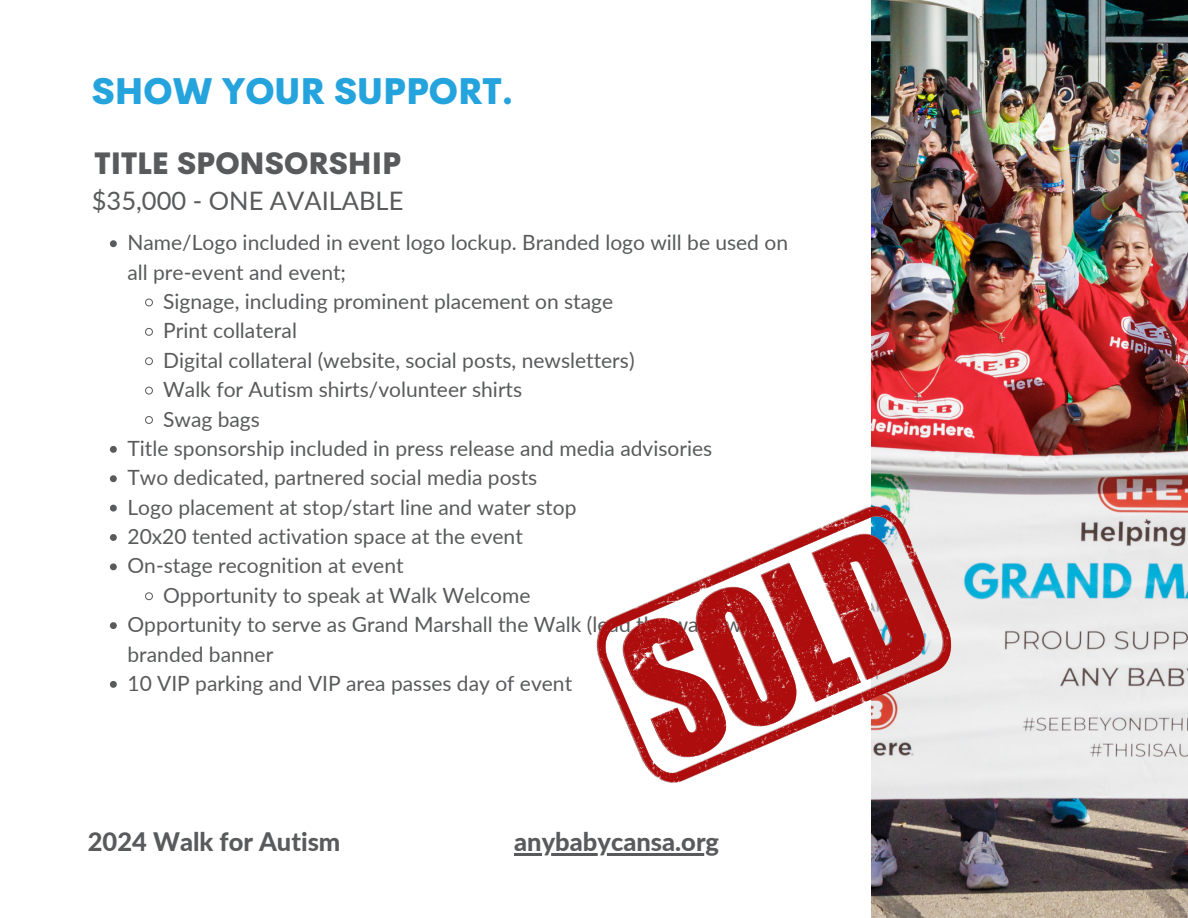
<style>
.page{position:relative;width:1188px;height:918px;background:#fff}
.page>*{position:absolute;margin:0;border:0;box-sizing:border-box;transform-origin:0 0}
.t1{font:800 36px "Cerebri Sans";color:#25a3dd}
.t2{font:800 30px "Cerebri Sans";color:#595a5b}
.t3{font:800 25.5px "Lato";color:#595a5b}
.t4{font:25.5px "Lato";color:#595a5b}
.t5{font:21px/29.4px "Lato";color:#595a5b}
</style>
<div class="page">
<svg style="left:110px;top:240px;width:7px;height:7px"></svg>
<svg style="left:145px;top:298px;width:8px;height:9px"></svg>
<svg style="left:145px;top:328px;width:8px;height:8px"></svg>
<svg style="left:145px;top:357px;width:8px;height:8px"></svg>
<svg style="left:145px;top:386px;width:8px;height:9px"></svg>
<svg style="left:145px;top:416px;width:8px;height:8px"></svg>
<svg style="left:110px;top:446px;width:7px;height:7px"></svg>
<svg style="left:110px;top:475px;width:7px;height:7px"></svg>
<svg style="left:110px;top:505px;width:7px;height:7px"></svg>
<svg style="left:110px;top:534px;width:7px;height:7px"></svg>
<svg style="left:110px;top:563px;width:7px;height:7px"></svg>
<svg style="left:145px;top:592px;width:8px;height:8px"></svg>
<svg style="left:110px;top:622px;width:7px;height:7px"></svg>
<svg style="left:110px;top:681px;width:7px;height:7px"></svg>
<img style="left:872px;top:0;width:316px;height:918px">
<img style="left:871px;top:464px;width:158px;height:362px">
<svg style="left:596px;top:498px;width:366px;height:293px"></svg>
<hr style="left:514px;top:853px;width:205px;height:2px;background:#595a5b">
<p class="t1" style="left:92px;top:68px;width:423px">SHOW YOUR SUPPORT.</p>
<p class="t2" style="left:95px;top:144px;width:308px">TITLE SPONSORSHIP</p>
<p class="t4" style="left:92px;top:185px;width:313px">$35,000 - ONE AVAILABLE</p>
<p class="t5" style="left:127px;top:227px;width:662px">Name/Logo included in event logo lockup. Branded logo will be used on all pre-event and event;</p>
<p class="t5" style="left:163px;top:286px;width:452px">Signage, including prominent placement on stage</p>
<p class="t5" style="left:163px;top:316px;width:135px">Print collateral</p>
<p class="t5" style="left:163px;top:345px;width:473px">Digital collateral (website, social posts, newsletters)</p>
<p class="t5" style="left:163px;top:374px;width:361px">Walk for Autism shirts/volunteer shirts</p>
<p class="t5" style="left:163px;top:404px;width:98px">Swag bags</p>
<p class="t5" style="left:127px;top:433px;width:586px">Title sponsorship included in press release and media advisories</p>
<p class="t5" style="left:127px;top:462px;width:411px">Two dedicated, partnered social media posts</p>
<p class="t5" style="left:127px;top:492px;width:450px">Logo placement at stop/start line and water stop</p>
<p class="t5" style="left:127px;top:521px;width:397px">20x20 tented activation space at the event</p>
<p class="t5" style="left:127px;top:551px;width:278px">On-stage recognition at event</p>
<p class="t5" style="left:163px;top:580px;width:369px">Opportunity to speak at Walk Welcome</p>
<p class="t5" style="left:127px;top:609px;width:640px">Opportunity to serve as Grand Marshall the Walk (lead the walk) with branded banner</p>
<p class="t5" style="left:127px;top:668px;width:446px">10 VIP parking and VIP area passes day of event</p>
<p class="t3" style="left:88px;top:825px;width:254px">2024 Walk for Autism</p>
<p class="t3" style="left:514px;top:825px;width:206px">anybabycansa.org</p>
</div>
